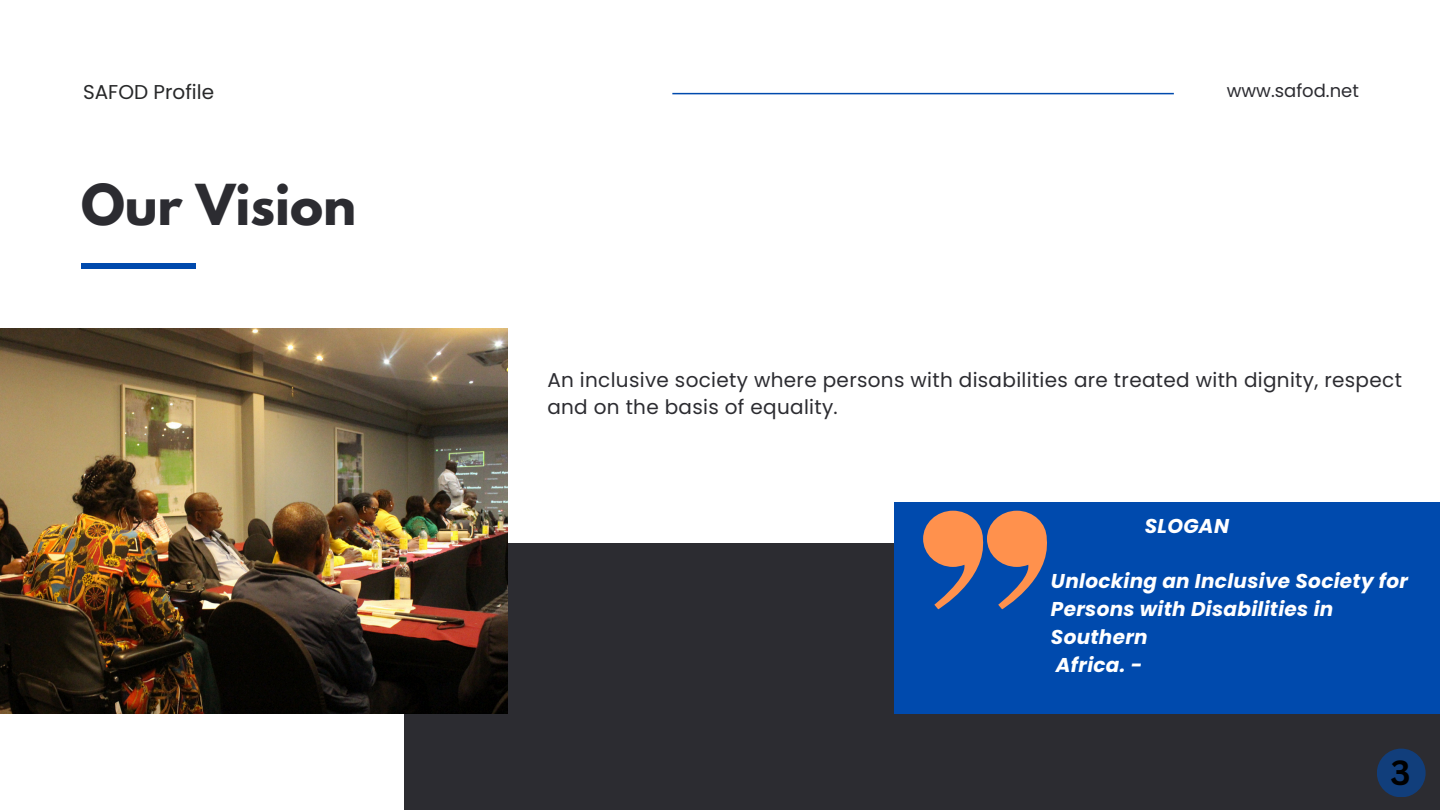
<style>
.page{position:relative;width:1440px;height:810px;background:#fff}
.page>*{position:absolute;margin:0;border:0;box-sizing:border-box;transform-origin:0 0}
.t1{font:700 50px "League Spartan";color:#2c2c31}
.t2{font:700 34px "Canva Sans";color:#000}
.t3{font:20px/27.8px "Poppins";letter-spacing:.015em;color:#2c2c31}
.t4{font:italic 700 20px/27.8px "Poppins";letter-spacing:.015em;color:#fff}
.t5{font:20px "Poppins";color:#272829}
.t6{font:18px "Poppins";color:#2c2c31}
</style>
<div class="page">
<div style="left:405px;top:544px;width:1035px;height:266px;background:#2c2c31"></div>
<img style="left:0;top:328px;width:508px;height:386px">
<div style="left:81px;top:263px;width:114px;height:6px;background:#004aad"></div>
<div style="left:895px;top:502px;width:545px;height:212px;background:#004aad"></div>
<svg style="left:923px;top:511px;width:124px;height:98px"></svg>
<hr style="left:672px;top:93px;width:502px;height:1px;background:#004aad">
<div style="left:1377px;top:749px;width:49px;height:48px;background:#113e7b;border-radius:50%"></div>
<h1 class="t5" style="left:83px;top:78px;width:133px">SAFOD Profile</h1>
<p class="t1" style="left:81px;top:180px;width:277px">Our Vision</p>
<p class="t6" style="left:1227px;top:78px;width:134px">www.safod.net</p>
<p class="t3" style="left:547px;top:366px;width:856px">An inclusive society where persons with disabilities are treated with dignity, respect and on the basis of equality.</p>
<p class="t4" style="left:1145px;top:512px;width:86px">SLOGAN</p>
<p class="t4" style="left:1051px;top:567px;width:359px">Unlocking an Inclusive Society for<br>Persons with Disabilities in<br>Southern<br>Africa. -</p>
<p class="t2" style="left:1390px;top:748px;width:22px">3</p>
</div>
